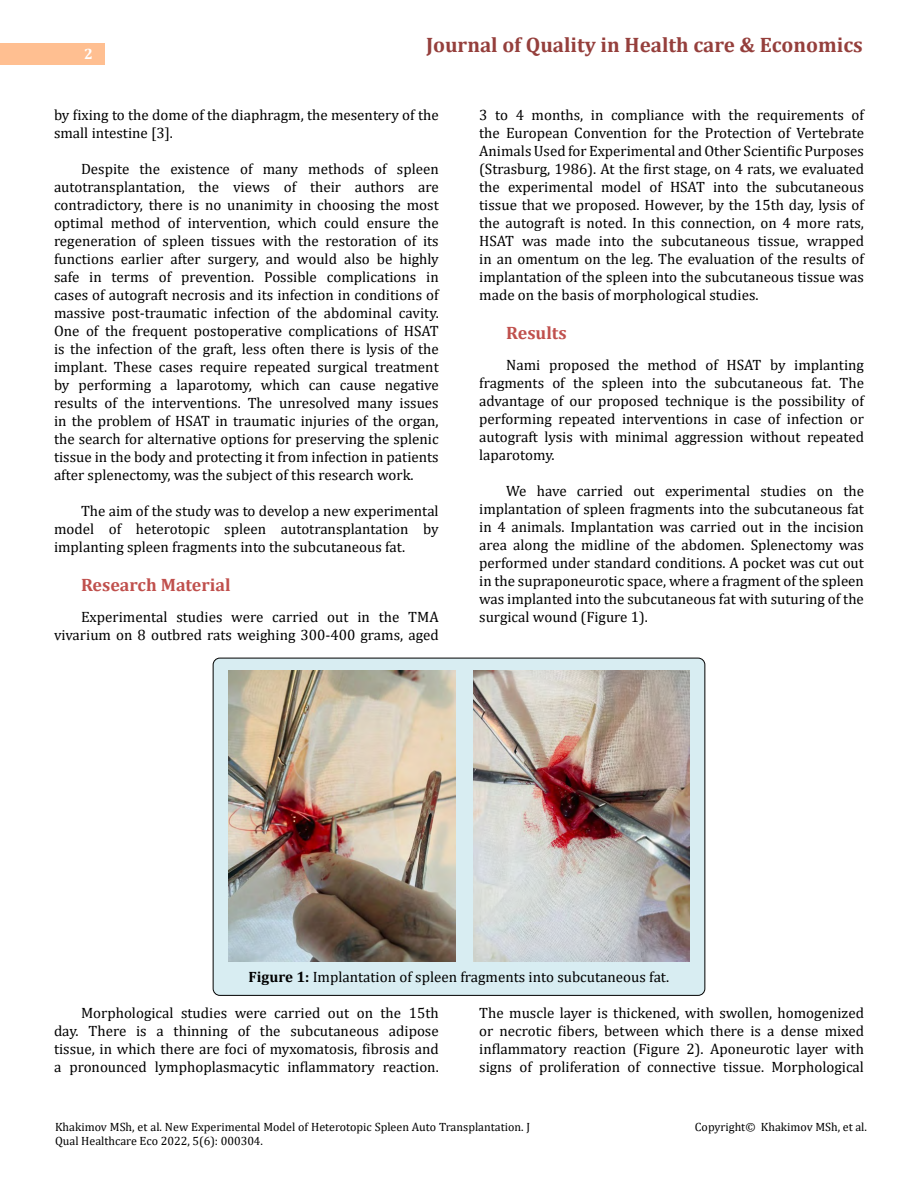
<style>
.page{position:relative;width:918px;height:1188px;background:#fff}
.page>*{position:absolute;margin:0;border:0;box-sizing:border-box;transform-origin:0 0}
.t1{font:700 21px "Cambria";color:#953f3c}
.t2{font:700 18px "Cambria";color:#c0504d}
.t3{font:15px/18px "Cambria";color:#000;text-align:justify}
.t4{font:700 15px "Cambria";color:#fff}
.t5{font:12px/14.4px "Cambria";color:#000}
.s1{font-weight:700}
</style>
<div class="page">
<div style="left:0;top:43px;width:105px;height:21px;background:#ffbf91"></div>
<div style="left:213px;top:658px;width:492px;height:337px;background:#d8edf2;border-radius:7px"></div>
<img style="left:229px;top:670px;width:226px;height:292px">
<img style="left:474px;top:670px;width:215px;height:292px">
<p class="t4" style="left:84px;top:44px;width:10px">2</p>
<h1 class="t1" style="left:426px;top:30px;width:438px">Journal of Quality in Health care &amp; Economics</h1>
<p class="t3" style="left:54px;top:105px;width:386px">by fixing to the dome of the diaphragm, the mesentery of the small intestine [3].</p>
<p class="t3" style="left:54px;top:159px;width:386px;text-indent:27px">Despite the existence of many methods of spleen autotransplantation, the views of their authors are contradictory, there is no unanimity in choosing the most optimal method of intervention, which could ensure the regeneration of spleen tissues with the restoration of its functions earlier after surgery, and would also be highly safe in terms of prevention. Possible complications in cases of autograft necrosis and its infection in conditions of massive post-traumatic infection of the abdominal cavity.<br>One of the frequent postoperative complications of HSAT is the infection of the graft, less often there is lysis of the implant. These cases require repeated surgical treatment by performing a laparotomy, which can cause negative results of the interventions. The unresolved many issues in the problem of HSAT in traumatic injuries of the organ, the search for alternative options for preserving the splenic tissue in the body and protecting it from infection in patients after splenectomy, was the subject of this research work.</p>
<p class="t3" style="left:54px;top:501px;width:386px;text-indent:27px">The aim of the study was to develop a new experimental model of heterotopic spleen autotransplantation by implanting spleen fragments into the subcutaneous fat.</p>
<p class="t2" style="left:81px;top:572px;width:151px">Research Material</p>
<p class="t3" style="left:54px;top:608px;width:386px;text-align:right">Experimental studies were carried out in the TMA vivarium on 8 outbred rats weighing 300-400 grams, aged</p>
<p class="t3" style="left:479px;top:105px;width:386px">3 to 4 months, in compliance with the requirements of the European Convention for the Protection of Vertebrate Animals Used for Experimental and Other Scientific Purposes (Strasburg, 1986). At the first stage, on 4 rats, we evaluated the experimental model of HSAT into the subcutaneous tissue that we proposed. However, by the 15th day, lysis of the autograft is noted. In this connection, on 4 more rats, HSAT was made into the subcutaneous tissue, wrapped in an omentum on the leg. The evaluation of the results of implantation of the spleen into the subcutaneous tissue was made on the basis of morphological studies.</p>
<p class="t2" style="left:506px;top:320px;width:62px">Results</p>
<p class="t3" style="left:479px;top:356px;width:386px;text-indent:27px">Nami proposed the method of HSAT by implanting fragments of the spleen into the subcutaneous fat. The advantage of our proposed technique is the possibility of performing repeated interventions in case of infection or autograft lysis with minimal aggression without repeated laparotomy.</p>
<p class="t3" style="left:479px;top:482px;width:386px;text-indent:27px">We have carried out experimental studies on the implantation of spleen fragments into the subcutaneous fat in 4 animals. Implantation was carried out in the incision area along the midline of the abdomen. Splenectomy was performed under standard conditions. A pocket was cut out in the supraponeurotic space, where a fragment of the spleen was implanted into the subcutaneous fat with suturing of the surgical wound (Figure 1).</p>
<p class="t3" style="left:249px;top:968px;width:422px"><span class="s1">Figure 1:</span> Implantation of spleen fragments into subcutaneous fat.</p>
<p class="t3" style="left:54px;top:1004px;width:386px;text-indent:27px">Morphological studies were carried out on the 15th day. There is a thinning of the subcutaneous adipose tissue, in which there are foci of myxomatosis, fibrosis and a pronounced lymphoplasmacytic inflammatory reaction.</p>
<p class="t3" style="left:479px;top:1004px;width:386px">The muscle layer is thickened, with swollen, homogenized or necrotic fibers, between which there is a dense mixed inflammatory reaction (Figure 2). Aponeurotic layer with signs of proliferation of connective tissue. Morphological</p>
<p class="t5" style="left:55px;top:1120px;width:477px">Khakimov MSh, et al. New Experimental Model of Heterotopic Spleen Auto Transplantation. J<br>Qual Healthcare Eco 2022, 5(6): 000304.</p>
<p class="t5" style="left:695px;top:1120px;width:174px">Copyright© Khakimov MSh, et al.</p>
</div>
